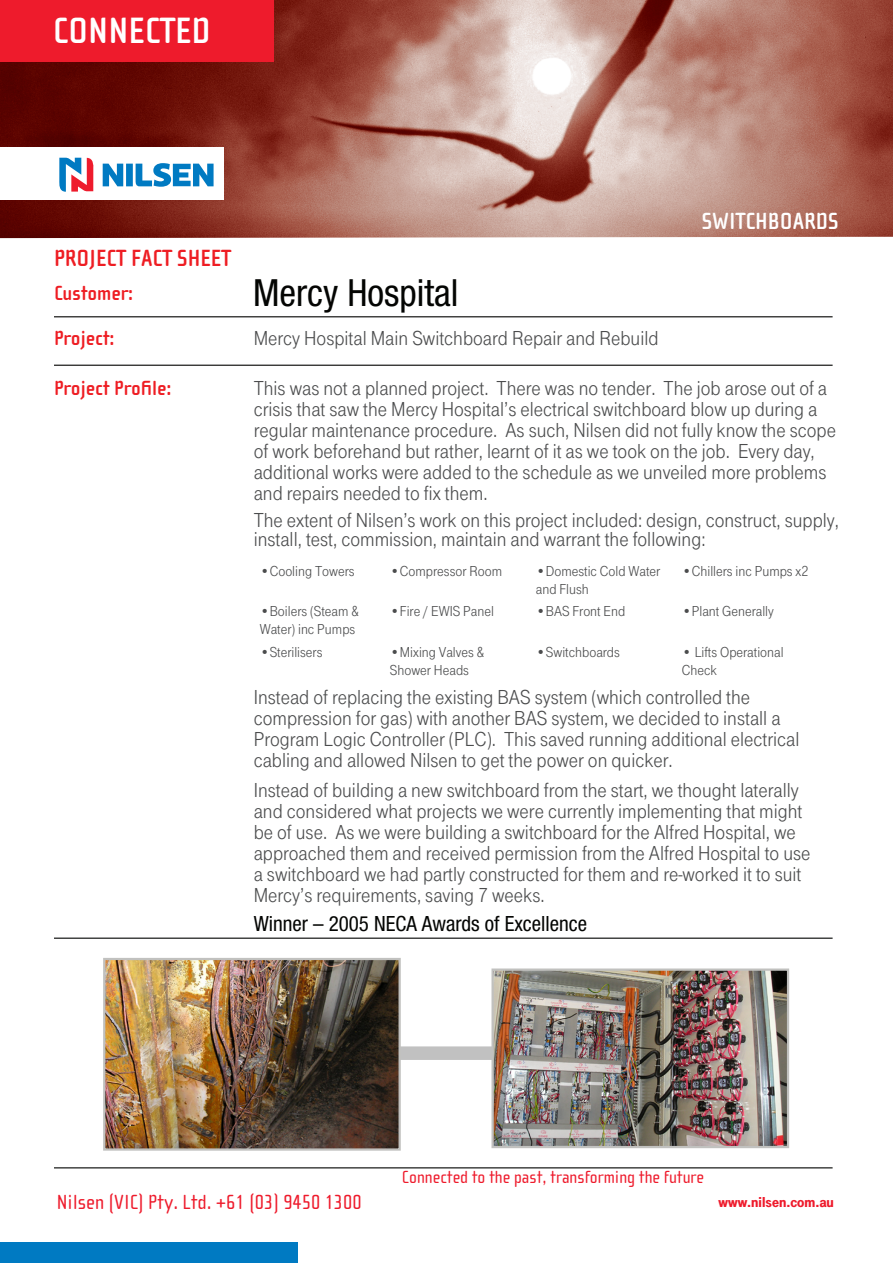
<style>
.page{position:relative;width:893px;height:1263px;background:#fff}
.page>*{position:absolute;margin:0;border:0;box-sizing:border-box;transform-origin:0 0}
.Headline{font:condensed 37.5px "Helvetica Neue";color:#040503}
.t1{font:700 37.5px "Cholla Sans";color:#fff}
.Headline-2{font:700 24px "Cholla Sans";color:#ee1d23}
.Headline-3{font:700 24px "Cholla Sans";color:#fff}
.body{font:21px/21px "Tele Grotesk Norm";color:#4b4c4d}
.Headline-4{font:21px "Cholla Sans";color:#ee1b2c}
.body-2{font:condensed 21px "Helvetica Neue";color:#040503}
.Headline-5{font:700 21px "Cholla Sans";color:#ee1d23}
.Headline-6{font:18px "Cholla Sans";color:#ee1b2c}
.body-3{font:15px/18px "Tele Grotesk Norm";color:#4b4c4d}
.body-4{font:15px "Tele Grotesk Ultr";color:#ee1b2c}
</style>
<div class="page">
<div style="left:259px;top:1046px;width:356px;height:14px;background:#c1c1c1"></div>
<img style="left:0;top:0;width:893px;height:238px">
<hr style="left:54px;top:316px;width:779px;height:1px;background:#040503">
<hr style="left:54px;top:365px;width:779px;height:1px;background:#040503">
<hr style="left:54px;top:937px;width:779px;height:2px;background:#040503">
<img style="left:106px;top:961px;width:292px;height:187px">
<div style="left:103px;top:958px;width:298px;height:193px;border:2px solid #c1c1bf"></div>
<hr style="left:54px;top:1167px;width:779px;height:1px;background:#040503">
<div style="left:0;top:1243px;width:298px;height:20px;background:#007ac2"></div>
<div style="left:0;top:0;width:274px;height:62px;background:#ee1b2c"></div>
<div style="left:0;top:148px;width:224px;height:52px;background:#fff"></div>
<svg style="left:59px;top:158px;width:35px;height:34px"></svg>
<svg style="left:103px;top:163px;width:111px;height:24px"></svg>
<img style="left:494px;top:971px;width:292px;height:174px">
<div style="left:491px;top:968px;width:298px;height:180px;border:2px solid #c1c1bf"></div>
<p class="t1" style="left:53px;top:10px;width:160px">CONNECTED</p>
<p class="Headline-2" style="left:54px;top:245px;width:178px">PROJECT FACT SHEET</p>
<p class="Headline-3" style="left:702px;top:208px;width:139px">SWITCHBOARDS</p>
<p class="Headline" style="left:253px;top:271px;width:207px">Mercy Hospital</p>
<p class="Headline-5" style="left:54px;top:282px;width:81px">Customer:</p>
<p class="Headline-5" style="left:54px;top:327px;width:62px">Project:</p>
<p class="body" style="left:254px;top:328px;width:406px">Mercy Hospital Main Switchboard Repair and Rebuild</p>
<p class="Headline-5" style="left:54px;top:377px;width:119px">Project Profile:</p>
<p class="body" style="left:254px;top:378px;width:584px">This was not a planned project. There was no tender. The job arose out of a crisis that saw the Mercy Hospital’s electrical switchboard blow up during a regular maintenance procedure. As such, Nilsen did not fully know the scope of work beforehand but rather, learnt of it as we took on the job. Every day, additional works were added to the schedule as we unveiled more problems and repairs needed to fix them.</p>
<p class="body" style="left:254px;top:511px;width:587px;line-height:18.8px">The extent of Nilsen’s work on this project included: design, construct, supply, install, test, commission, maintain and warrant the following:</p>
<p class="body-3" style="left:260px;top:563px;width:96px">•Cooling Towers</p>
<p class="body-3" style="left:390px;top:563px;width:114px">•Compressor Room</p>
<p class="body-3" style="left:536px;top:563px;width:126px">•Domestic Cold Water and Flush</p>
<p class="body-3" style="left:682px;top:563px;width:128px">•Chillers inc Pumps x2</p>
<p class="body-3" style="left:260px;top:603px;width:101px">•Boilers (Steam &amp;<br>Water) inc Pumps</p>
<p class="body-3" style="left:390px;top:603px;width:106px">•Fire / EWIS Panel</p>
<p class="body-3" style="left:536px;top:603px;width:91px">•BAS Front End</p>
<p class="body-3" style="left:682px;top:603px;width:94px">•Plant Generally</p>
<p class="body-3" style="left:260px;top:643px;width:64px">•Sterilisers</p>
<p class="body-3" style="left:390px;top:643px;width:96px">•Mixing Valves &amp;<br>Shower Heads</p>
<p class="body-3" style="left:536px;top:643px;width:86px">•Switchboards</p>
<p class="body-3" style="left:682px;top:643px;width:103px">• Lifts Operational<br>Check</p>
<p class="body" style="left:254px;top:687px;width:547px">Instead of replacing the existing BAS system (which controlled the compression for gas) with another BAS system, we decided to install a Program Logic Controller (PLC). This saved running additional electrical cabling and allowed Nilsen to get the power on quicker.</p>
<p class="body" style="left:254px;top:780px;width:558px">Instead of building a new switchboard from the start, we thought laterally and considered what projects we were currently implementing that might be of use. As we were building a switchboard for the Alfred Hospital, we approached them and received permission from the Alfred Hospital to use a switchboard we had partly constructed for them and re-worked it to suit Mercy’s requirements, saving 7 weeks.</p>
<p class="body-2" style="left:254px;top:912px;width:335px">Winner – 2005 NECA Awards of Excellence</p>
<p class="Headline-4" style="left:57px;top:1191px;width:307px">Nilsen (VIC) Pty. Ltd. +61 (03) 9450 1300</p>
<p class="Headline-6" style="left:402px;top:1167px;width:304px">Connected to the past, transforming the future</p>
<p class="body-4" style="left:719px;top:1193px;width:117px">www.nilsen.com.au</p>
</div>
